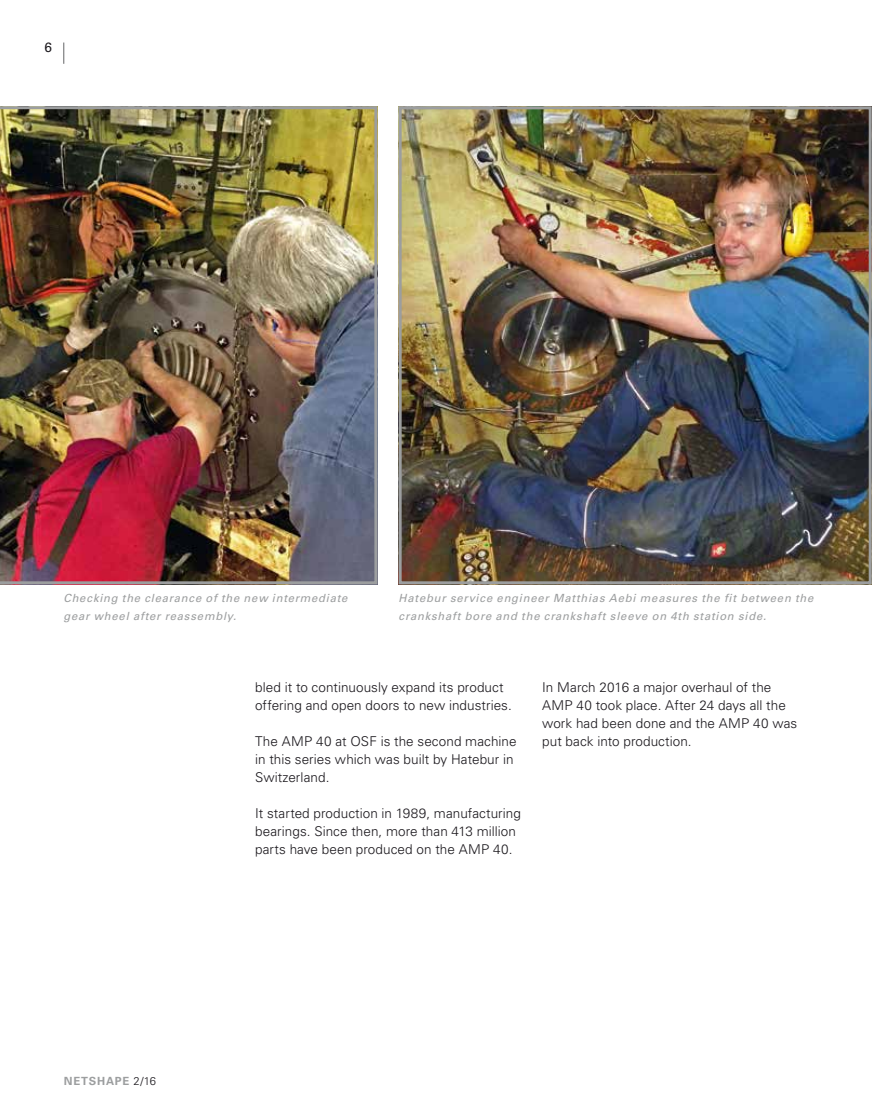
<style>
.page{position:relative;width:893px;height:1106px;background:#fff}
.page>*{position:absolute;margin:0;border:0;box-sizing:border-box;transform-origin:0 0}
.t1{font:300 13.5px/18px "Univers LT Std";letter-spacing:.005em;color:#1a171c}
.t2{font:13.5px "Univers LT Std";color:#1a171c}
.t3{font:italic 11.25px/18px "Univers LT Std";letter-spacing:.065em;color:#9c9e9f}
.t4{font:700 11.25px "Univers LT Std";letter-spacing:.07em;color:#9c9e9f}
.s1{font-weight:300;color:#1a171c}
</style>
<div class="page">
<svg style="left:63px;top:43px;width:1px;height:21px"></svg>
<img style="left:403px;top:110px;width:465px;height:470px">
<div style="left:399px;top:106px;width:473px;height:478px;border:3px solid #9c9e9f"></div>
<img style="left:0;top:106px;width:377px;height:478px">
<p class="t2" style="left:45px;top:40px;width:9px">6</p>
<p class="t3" style="left:63px;top:589px;width:286px">Checking the clearance of the new intermediate gear wheel after reassembly.</p>
<p class="t3" style="left:399px;top:589px;width:416px">Hatebur service engineer Matthias Aebi measures the fit between the crankshaft bore and the crankshaft sleeve on 4th station side.</p>
<p class="t4" style="left:64px;top:1074px;width:94px">NETSHAPE <span class="s1">2/16</span></p>
<p class="t1" style="left:255px;top:678px;width:258px">bled it to continuously expand its product offering and open doors to new industries.</p>
<p class="t1" style="left:255px;top:732px;width:263px">The AMP 40 at OSF is the second machine in this series which was built by Hatebur in<br>Switzerland.</p>
<p class="t1" style="left:255px;top:804px;width:267px">It started production in 1989, manufacturing bearings. Since then, more than 413 million parts have been produced on the AMP 40.</p>
<p class="t1" style="left:542px;top:678px;width:257px">In March 2016 a major overhaul of the AMP 40 took place. After 24 days all the work had been done and the AMP 40 was put back into production.</p>
</div>
